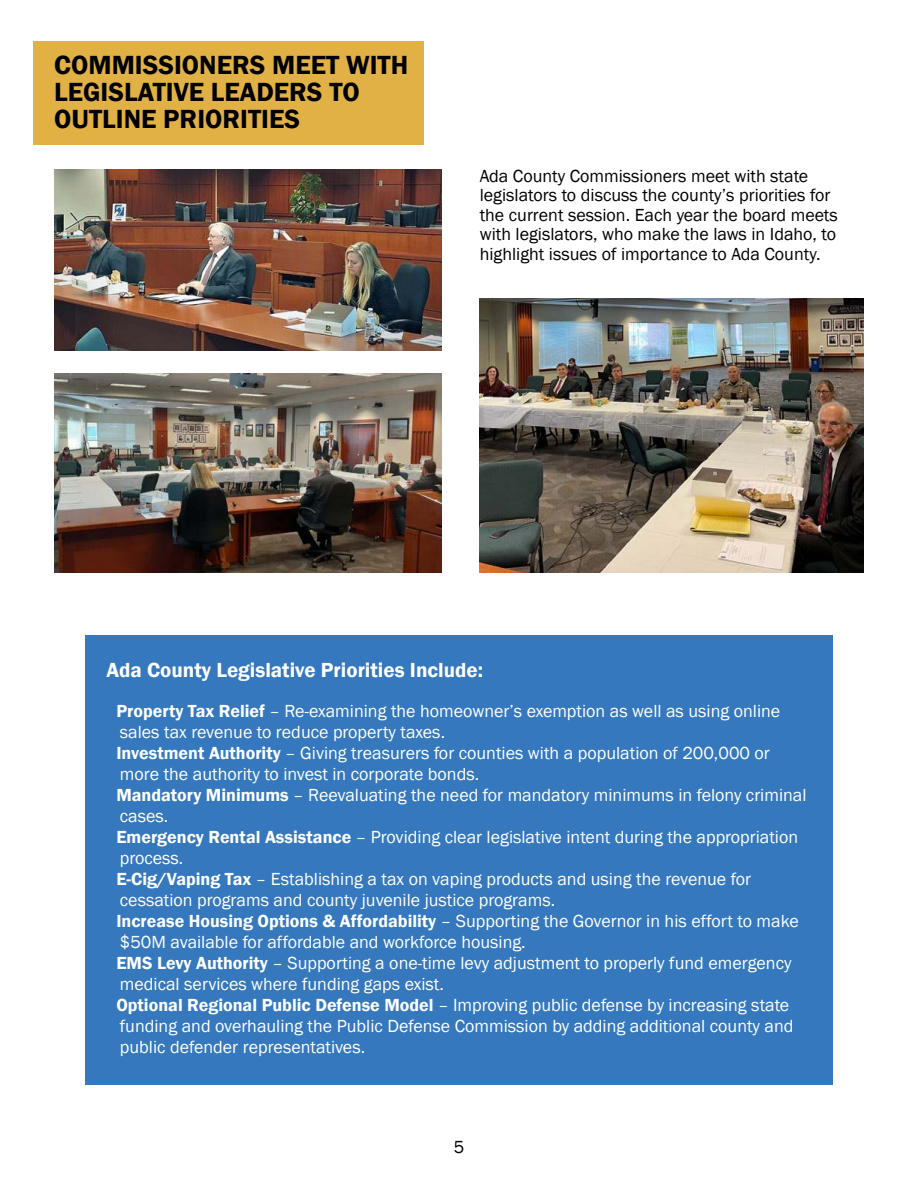
<style>
.page{position:relative;width:918px;height:1188px;background:#fff}
.page>*{position:absolute;margin:0;border:0;box-sizing:border-box;transform-origin:0 0}
.t1{font:600 27px/27px "Franklin Gothic";color:#000}
.t2{font:600 21px "Franklin Gothic";color:#fff}
.t3{font:18px/21px "Franklin Gothic";color:#fff}
.t4{font:18px/19.5px "Franklin Gothic";color:#000}
.s1{font-weight:600}
</style>
<div class="page">
<div style="left:85px;top:636px;width:748px;height:449px;background:#3578bd"></div>
<div style="left:33px;top:41px;width:391px;height:104px;background:#e1b146"></div>
<img style="left:54px;top:169px;width:387px;height:182px">
<img style="left:480px;top:298px;width:384px;height:274px">
<img style="left:54px;top:374px;width:387px;height:198px">
<h1 class="t1" style="left:54px;top:52px;width:355px">COMMISSIONERS MEET WITH<br>LEGISLATIVE LEADERS TO<br>OUTLINE PRIORITIES</h1>
<p class="t4" style="left:480px;top:167px;width:360px">Ada County Commissioners meet with state legislators to discuss the county’s priorities for the current session. Each year the board meets with legislators, who make the laws in Idaho, to highlight issues of importance to Ada County.</p>
<p class="t2" style="left:106px;top:657px;width:378px">Ada County Legislative Priorities Include:</p>
<p class="t3" style="left:116px;top:702px;width:692px"><span class="s1">Property Tax Relief</span> – Re-examining the homeowner’s exemption as well as using online sales tax revenue to reduce property taxes.<br><span class="s1">Investment Authority</span> – Giving treasurers for counties with a population of 200,000 or more the authority to invest in corporate bonds.<br><span class="s1">Mandatory Minimums</span> – Reevaluating the need for mandatory minimums in felony criminal cases.<br><span class="s1">Emergency Rental Assistance</span> – Providing clear legislative intent during the appropriation process.<br><span class="s1">E-Cig/Vaping Tax</span> – Establishing a tax on vaping products and using the revenue for cessation programs and county juvenile justice programs.<br><span class="s1">Increase Housing Options &amp; Affordability</span> – Supporting the Governor in his effort to make $50M available for affordable and workforce housing.<br><span class="s1">EMS Levy Authority</span> – Supporting a one-time levy adjustment to properly fund emergency medical services where funding gaps exist.<br><span class="s1">Optional Regional Public Defense Model</span> – Improving public defense by increasing state funding and overhauling the Public Defense Commission by adding additional county and public defender representatives.</p>
<p class="t4" style="left:454px;top:1138px;width:12px">5</p>
</div>
